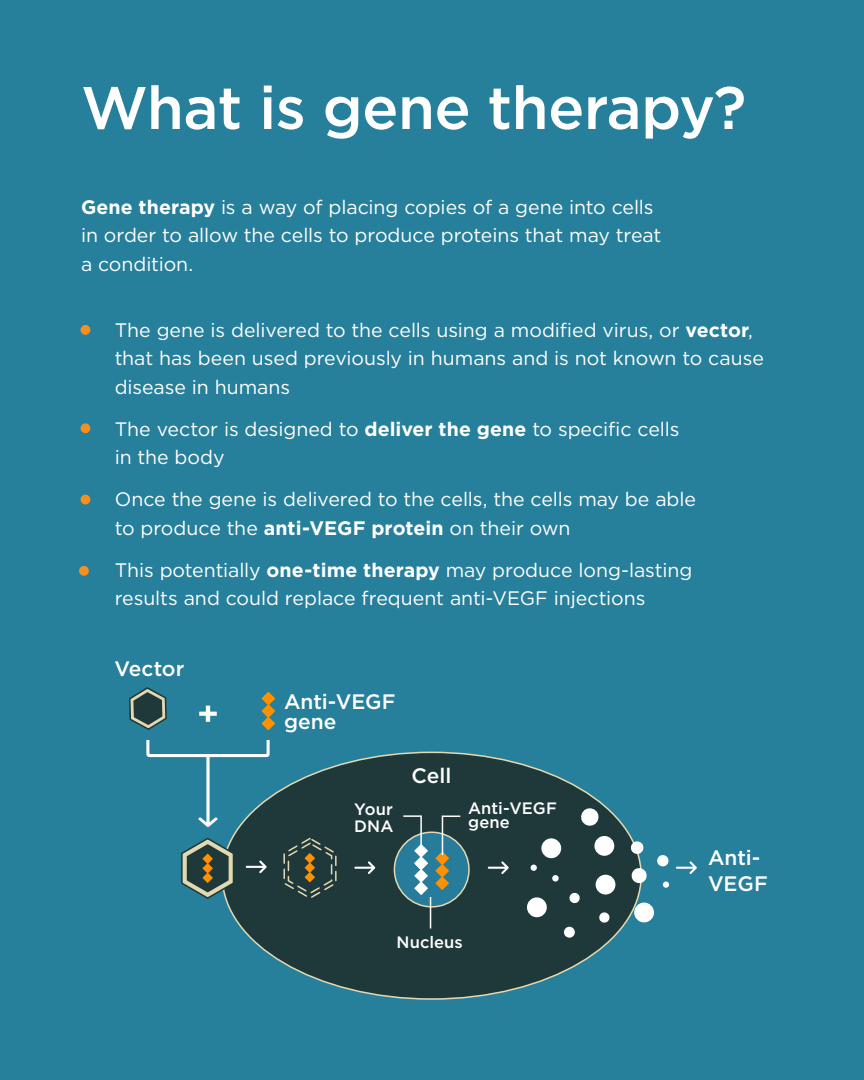
<style>
.page{position:relative;width:864px;height:1080px;background:#267f9b}
.page>*{position:absolute;margin:0;border:0;box-sizing:border-box;transform-origin:0 0}
.t1{font:500 60px "Gotham";letter-spacing:-.01em;color:#fff}
.t2{font:500 21px/25.7px "Gotham";color:#fff}
.t3{font:19.5px/28.5px "Gotham";letter-spacing:-.005em;color:#fff}
.t4{font:500 16.5px/13.6px "Gotham";letter-spacing:.005em;color:#fff}
.s1{font-weight:700}
.s2{font-weight:300;color:#f68f1e}
</style>
<div class="page">
<div style="left:81px;top:325px;width:9px;height:10px;background:#f68f1e;border-radius:50%"></div>
<div style="left:81px;top:423px;width:9px;height:10px;background:#f68f1e;border-radius:50%"></div>
<div style="left:81px;top:495px;width:9px;height:9px;background:#f68f1e;border-radius:50%"></div>
<div style="left:79px;top:566px;width:10px;height:10px;background:#f68f1e;border-radius:50%"></div>
<div style="left:222px;top:752px;width:419px;height:247px;background:#1f383a;border-radius:50%"></div>
<svg style="left:631px;top:867px;width:16px;height:17px"></svg>
<svg style="left:630px;top:841px;width:14px;height:14px"></svg>
<svg style="left:581px;top:808px;width:18px;height:18px"></svg>
<svg style="left:657px;top:855px;width:12px;height:12px"></svg>
<svg style="left:569px;top:892px;width:11px;height:12px"></svg>
<svg style="left:552px;top:875px;width:7px;height:7px"></svg>
<svg style="left:599px;top:912px;width:11px;height:11px"></svg>
<div style="left:594px;top:836px;width:20px;height:20px;background:#fff;border-radius:50%"></div>
<div style="left:541px;top:838px;width:20px;height:20px;background:#fff;border-radius:50%"></div>
<div style="left:527px;top:897px;width:20px;height:20px;background:#fff;border-radius:50%"></div>
<div style="left:596px;top:875px;width:19px;height:20px;background:#fff;border-radius:50%"></div>
<div style="left:634px;top:903px;width:20px;height:19px;background:#fff;border-radius:50%"></div>
<div style="left:663px;top:881px;width:6px;height:7px;background:#fff;border-radius:50%"></div>
<svg style="left:531px;top:865px;width:6px;height:6px"></svg>
<div style="left:564px;top:927px;width:11px;height:11px;background:#fff;border-radius:50%"></div>
<svg style="left:199px;top:706px;width:18px;height:16px"></svg>
<svg style="left:181px;top:836px;width:53px;height:64px"></svg>
<svg style="left:129px;top:687px;width:38px;height:43px"></svg>
<svg style="left:283px;top:837px;width:54px;height:61px"></svg>
<div style="left:394px;top:832px;width:75px;height:75px;background:#267c9a;border-radius:50%"></div>
<div style="left:394px;top:832px;width:76px;height:76px;border:2px solid #e3d9b1;border-radius:50%"></div>
<svg style="left:203px;top:854px;width:10px;height:10px"></svg>
<svg style="left:203px;top:863px;width:10px;height:10px"></svg>
<svg style="left:203px;top:873px;width:10px;height:10px"></svg>
<svg style="left:305px;top:853px;width:10px;height:10px"></svg>
<svg style="left:305px;top:863px;width:10px;height:10px"></svg>
<svg style="left:305px;top:872px;width:10px;height:10px"></svg>
<svg style="left:435px;top:852px;width:14px;height:13px"></svg>
<svg style="left:435px;top:864px;width:14px;height:14px"></svg>
<svg style="left:435px;top:876px;width:14px;height:14px"></svg>
<svg style="left:414px;top:869px;width:14px;height:14px"></svg>
<svg style="left:414px;top:881px;width:14px;height:14px"></svg>
<svg style="left:414px;top:844px;width:14px;height:14px"></svg>
<svg style="left:414px;top:857px;width:14px;height:13px"></svg>
<svg style="left:262px;top:692px;width:13px;height:13px"></svg>
<svg style="left:262px;top:704px;width:13px;height:14px"></svg>
<svg style="left:262px;top:717px;width:13px;height:13px"></svg>
<svg style="left:146px;top:740px;width:125px;height:87px"></svg>
<svg style="left:246px;top:860px;width:21px;height:13px"></svg>
<svg style="left:354px;top:861px;width:21px;height:13px"></svg>
<svg style="left:488px;top:861px;width:21px;height:13px"></svg>
<svg style="left:676px;top:861px;width:21px;height:13px"></svg>
<hr style="left:430px;top:897px;width:1px;height:31px;background:#fff">
<svg style="left:441px;top:815px;width:21px;height:41px"></svg>
<svg style="left:402px;top:815px;width:21px;height:41px"></svg>
<p class="t1" style="left:81px;top:69px;width:667px">What is gene therapy?</p>
<p class="t3" style="left:81px;top:192px;width:582px"><span class="s1">Gene therapy</span> is a way of placing copies of a gene into cells in order to allow the cells to produce proteins that may treat a condition.</p>
<p class="t3" style="left:115px;top:315px;width:651px;text-indent:-34px"><span class="s2">•</span> The gene is delivered to the cells using a modified virus, or <span class="s1">vector</span>, that has been used previously in humans and is not known to cause disease in humans</p>
<p class="t3" style="left:115px;top:414px;width:566px;text-indent:-34px"><span class="s2">•</span> The vector is designed to <span class="s1">deliver the gene</span> to specific cells in the body</p>
<p class="t3" style="left:115px;top:485px;width:583px;text-indent:-34px"><span class="s2">•</span> Once the gene is delivered to the cells, the cells may be able to produce the <span class="s1">anti-VEGF protein</span> on their own</p>
<p class="t3" style="left:115px;top:555px;width:579px;text-indent:-34px"><span class="s2">•</span> This potentially <span class="s1">one-time therapy</span> may produce long-lasting results and could replace frequent anti-VEGF injections</p>
<p class="t2" style="left:114px;top:656px;width:71px">Vector</p>
<p class="t2" style="left:284px;top:692px;width:113px;line-height:19.6px">Anti-VEGF gene</p>
<p class="t4" style="left:354px;top:802px;width:40px">Your</p>
<p class="t4" style="left:354px;top:819px;width:41px">DNA</p>
<p class="t2" style="left:412px;top:763px;width:41px">Cell</p>
<p class="t4" style="left:468px;top:801px;width:90px">Anti-VEGF gene</p>
<p class="t4" style="left:396px;top:935px;width:68px">Nucleus</p>
<p class="t2" style="left:708px;top:845px;width:61px">Anti-<br>VEGF</p>
</div>
